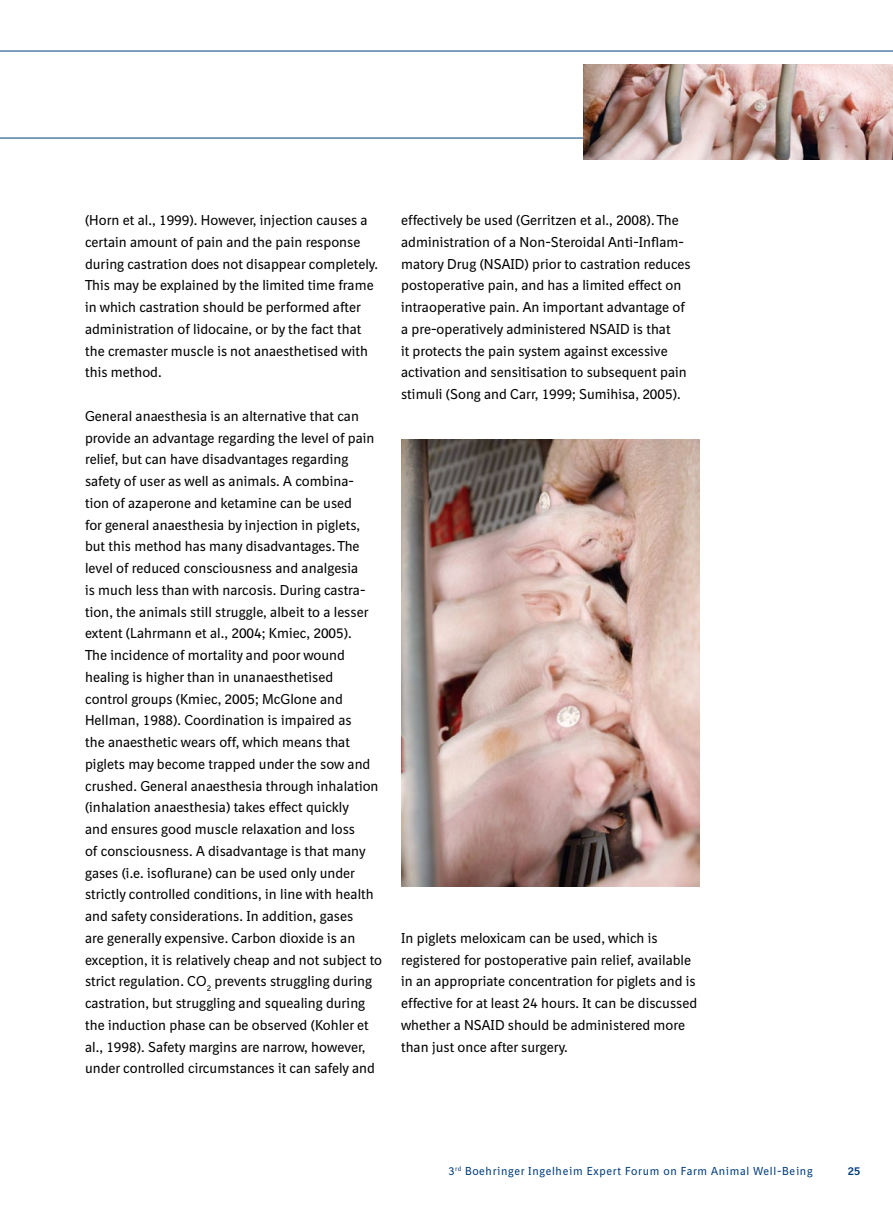
<style>
.page{position:relative;width:893px;height:1212px;background:#fff}
.page>*{position:absolute;margin:0;border:0;box-sizing:border-box;transform-origin:0 0}
.t1{font:13.95px/21.8px "BI Sans NEXT";color:#000}
.t2{font:11.25px "BI Sans NEXT";letter-spacing:.06em;color:#003c7c}
.t3{font:700 11.25px "BI Sans NEXT";color:#003c7c}
</style>
<div class="page">
<img style="left:401px;top:440px;width:298px;height:446px">
<hr style="left:0;top:138px;width:893px;height:1px;background:#003c7c">
<hr style="left:0;top:51px;width:893px;height:1px;background:#003c7c">
<img style="left:583px;top:64px;width:310px;height:96px">
<p class="t1" style="left:85px;top:209px;width:294px">(Horn et al., 1999). However, injection causes a certain amount of pain and the pain response during castration does not disappear completely.<br>This may be explained by the limited time frame in which castration should be performed after administration of lidocaine, or by the fact that the cremaster muscle is not anaesthetised with this method.</p>
<p class="t1" style="left:85px;top:405px;width:299px">General anaesthesia is an alternative that can provide an advantage regarding the level of pain relief, but can have disadvantages regarding safety of user as well as animals. A combina-<br>tion of azaperone and ketamine can be used<br>for general anaesthesia by injection in piglets, but this method has many disadvantages. The level of reduced consciousness and analgesia<br>is much less than with narcosis. During castra&shy;tion, the animals still struggle, albeit to a lesser extent (Lahrmann et al., 2004; Kmiec, 2005).<br>The incidence of mortality and poor wound healing is higher than in unanaesthetised<br>control groups (Kmiec, 2005; McGlone and Hellman, 1988). Coordination is impaired as<br>the anaesthetic wears off, which means that piglets may become trapped under the sow and crushed. General anaesthesia through inhalation (inhalation anaesthesia) takes effect quickly<br>and ensures good muscle relaxation and loss<br>of consciousness. A disadvantage is that many gases (i.e. isoflurane) can be used only under strictly controlled conditions, in line with health and safety considerations. In addition, gases<br>are generally expensive. Carbon dioxide is an exception, it is relatively cheap and not subject to strict regulation. CO<sub>2</sub> prevents struggling during castration, but struggling and squealing during the induction phase can be observed (Kohler et al., 1998). Safety margins are narrow, however, under controlled circumstances it can safely and</p>
<p class="t1" style="left:401px;top:209px;width:291px">effectively be used (Gerritzen et al., 2008). The administration of a Non-Steroidal Anti-Inflam&shy;matory Drug (NSAID) prior to castration reduces postoperative pain, and has a limited effect on intraoperative pain. An important advantage of a pre-operatively administered NSAID is that<br>it protects the pain system against excessive activation and sensitisation to subsequent pain stimuli (Song and Carr, 1999; Sumihisa, 2005).</p>
<p class="t1" style="left:401px;top:927px;width:298px">In piglets meloxicam can be used, which is registered for postoperative pain relief, available in an appropriate concentration for piglets and is effective for at least 24 hours. It can be discussed whether a NSAID should be administered more than just once after surgery.</p>
<p class="t2" style="left:448px;top:1164px;width:366px">3<sup>rd</sup> Boehringer Ingelheim Expert Forum on Farm Animal Well-Being</p>
<p class="t3" style="left:848px;top:1164px;width:14px">25</p>
</div>
